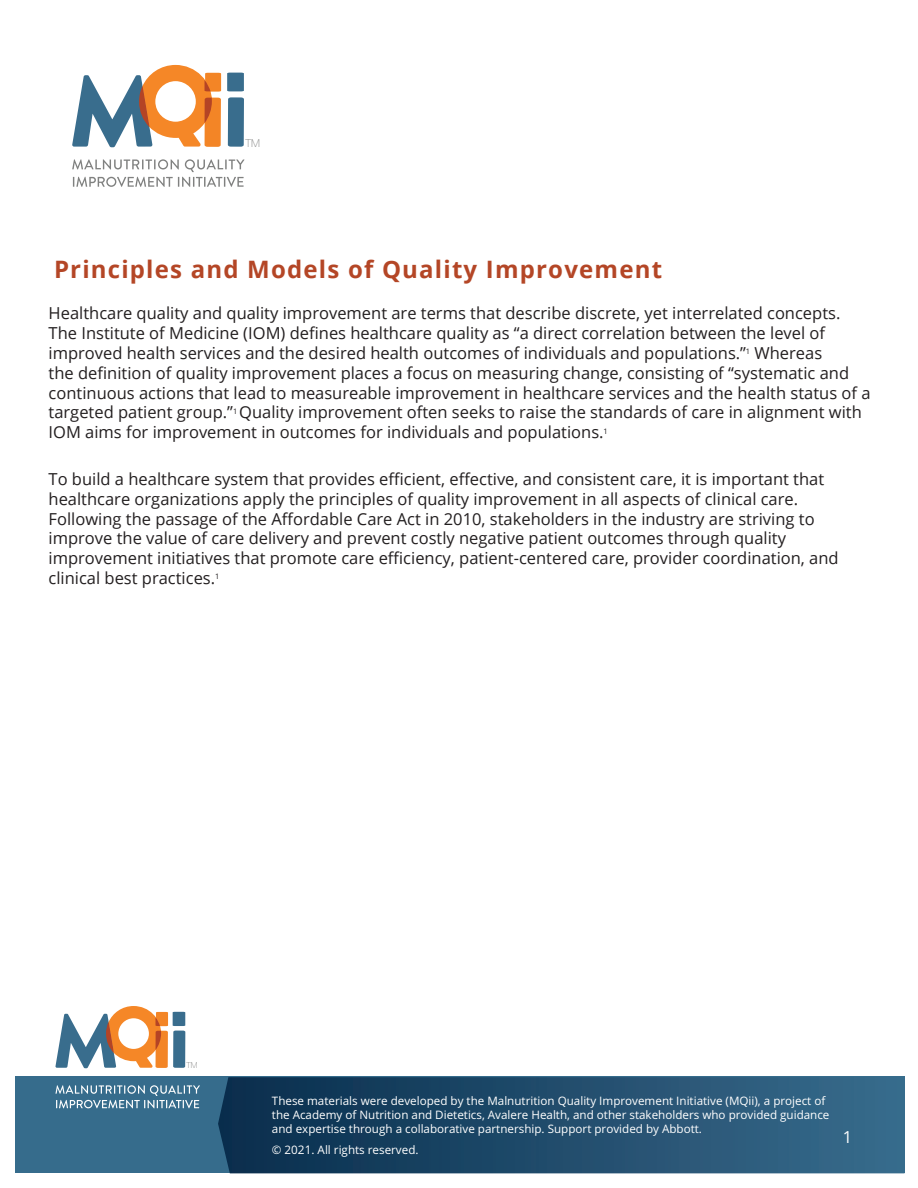
<style>
.page{position:relative;width:918px;height:1188px;background:#fff}
.page>*{position:absolute;margin:0;border:0;box-sizing:border-box;transform-origin:0 0}
.Heading_1{font:700 24px "Open Sans";letter-spacing:.05em;color:#b44626}
.Body{font:16.5px/19.8px "Open Sans";color:#231f20}
.Body-2{font:16.5px "Open Sans";color:#fff}
.t1{font:11.7px/14px "Open Sans";color:#fff}
.t2{font:100 10.95px "Helvetica Neue";color:#808180}
.t3{font:100 8.25px "Helvetica Neue";color:#808180}
.s1{font-size:11.85px}
</style>
<div class="page">
<div style="left:15px;top:1077px;width:890px;height:96px;background:#366c8c"></div>
<svg style="left:218px;top:1077px;width:571px;height:96px;background:#1d4767"></svg>
<svg style="left:55px;top:1085px;width:145px;height:24px"></svg>
<svg style="left:55px;top:1006px;width:130px;height:62px"></svg>
<svg style="left:72px;top:159px;width:173px;height:28px"></svg>
<svg style="left:228px;top:97px;width:16px;height:50px"></svg>
<svg style="left:227px;top:73px;width:17px;height:18px"></svg>
<svg style="left:72px;top:65px;width:149px;height:82px"></svg>
<p class="t2" style="left:245px;top:134px;width:16px">TM</p>
<p class="Heading_1" style="left:54px;top:253px;width:610px">Principles and Models of Quality Improvement</p>
<p class="Body" style="left:49px;top:303px;width:823px">Healthcare quality and quality improvement are terms that describe discrete, yet interrelated concepts.<br>The Institute of Medicine (IOM) defines healthcare quality as “a direct correlation between the level of improved health services and the desired health outcomes of individuals and populations.”<sup>1</sup> Whereas<br>the definition of quality improvement places a focus on measuring change, consisting of “systematic and continuous actions that lead to measureable improvement in healthcare services and the health status of a targeted patient group.”<sup>1</sup> Quality improvement often seeks to raise the standards of care in alignment with IOM aims for improvement in outcomes for individuals and populations.<sup>1</sup></p>
<p class="Body" style="left:49px;top:469px;width:792px">To build a healthcare system that provides efficient, effective, and consistent care, it is important that healthcare organizations apply the principles of quality improvement in all aspects of clinical care.<br>Following the passage of the Affordable Care Act in 2010, stakeholders in the industry are striving to improve the value of care delivery and prevent costly negative patient outcomes through quality improvement initiatives that promote care efficiency, patient-centered care, provider coordination, and clinical best practices.<sup>1</sup></p>
<p class="t3" style="left:186px;top:1059px;width:13px">TM</p>
<p class="t1" style="left:272px;top:1093px;width:559px">These materials were developed by the Malnutrition Quality Improvement Initiative (MQii), a project of the Academy of Nutrition and Dietetics, Avalere Health, and other stakeholders who provided guidance and expertise through a collaborative partnership. Support provided by Abbott.</p>
<p class="t1" style="left:272px;top:1142px;width:148px">© 20<span class="s1">21</span>. All rights reserved.</p>
<p class="Body-2" style="left:843px;top:1126px;width:11px">1</p>
</div>
